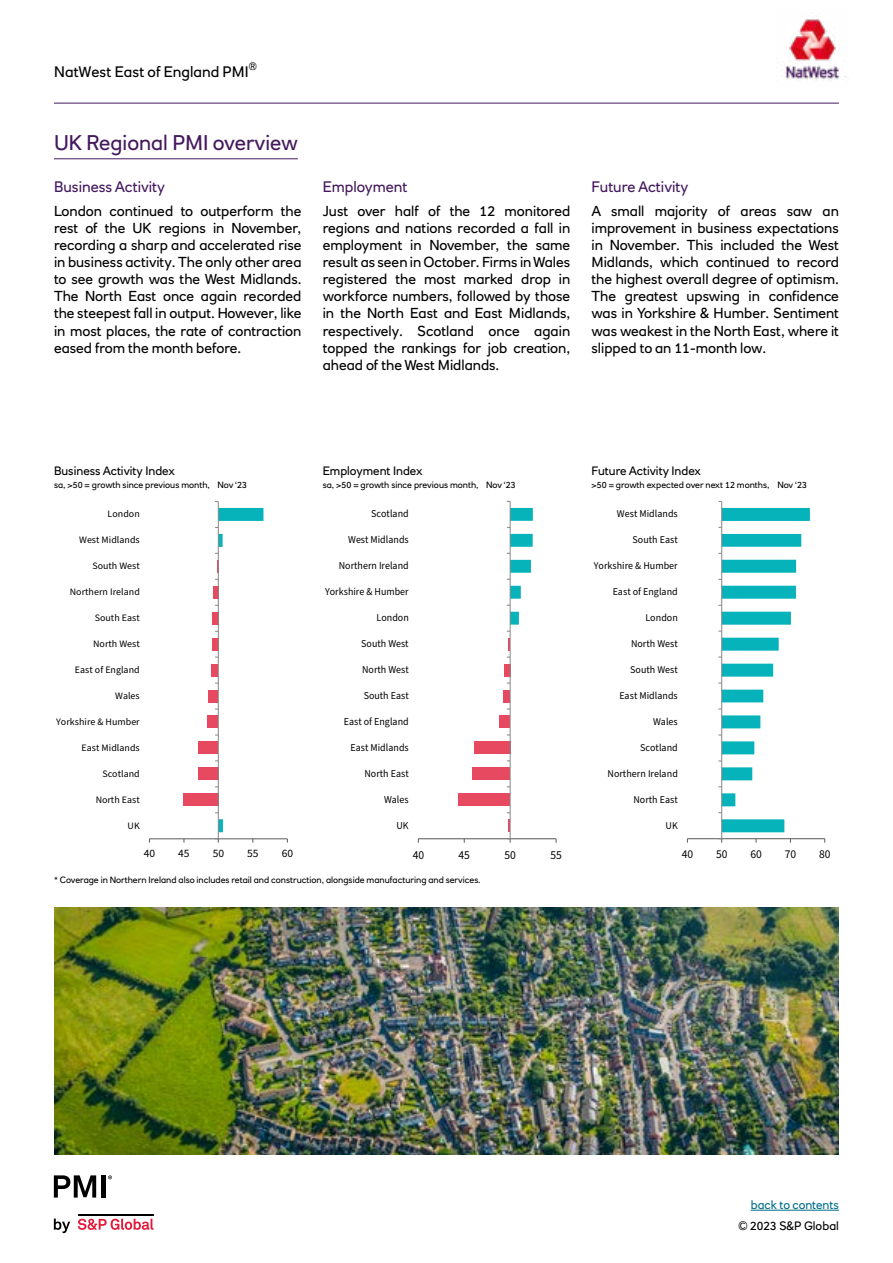
<style>
.page{position:relative;width:893px;height:1263px;background:#fff}
.page>*{position:absolute;margin:0;border:0;box-sizing:border-box;transform-origin:0 0}
.Section_header{font:21px "RN House Sans";color:#44195e}
.Body_copy_intro{font:15px "RN House Sans";color:#44195e}
.t1{font:15px "RN House Sans";letter-spacing:.005em;color:#000}
.Body_copy_2{font:14.25px/17.1px "RN House Sans";color:#000;text-align:justify}
.t2{font:12.15px "Source Sans Pro";letter-spacing:-.005em;color:#000;scale:.95 1}
.t3{font:12px "RN House Sans";color:#000}
.t4{font:12px "RN House Sans";color:#006d89}
.t5{font:11.85px "Source Sans Pro";letter-spacing:-.005em;color:#000}
.t6{font:11.25px "Source Sans Pro";letter-spacing:-.005em;color:#000}
.t7{font:10.5px "Source Sans Pro";letter-spacing:.005em;color:#000;scale:.95 1}
.t8{font:10.5px "RN House Sans";color:#000}
.t9{font:10.35px "Source Sans Pro";letter-spacing:.005em;color:#000}
.t10{font:9.75px "Source Sans Pro";letter-spacing:.005em;color:#000}
.t11{font:9px "RN House Sans";color:#000}
</style>
<div class="page">
<hr style="left:54px;top:103px;width:785px;height:1px;background:#44195e">
<img style="left:784px;top:19px;width:63px;height:61px">
<svg style="left:54px;top:1218px;width:16px;height:15px"></svg>
<svg style="left:78px;top:1218px;width:75px;height:12px"></svg>
<hr style="left:78px;top:1213px;width:75px;height:2px;background:#000">
<svg style="left:54px;top:1175px;width:42px;height:22px"></svg>
<div style="left:101px;top:1175px;width:5px;height:22px;background:#000"></div>
<svg style="left:108px;top:1175px;width:4px;height:4px"></svg>
<hr style="left:751px;top:1210px;width:88px;height:1px;background:#006d89">
<hr style="left:54px;top:159px;width:244px;height:1px;background:#44195e">
<div style="left:183px;top:793px;width:35px;height:13px;background:#e74960"></div>
<div style="left:198px;top:767px;width:20px;height:13px;background:#e74960"></div>
<div style="left:199px;top:741px;width:19px;height:13px;background:#e74960"></div>
<div style="left:207px;top:715px;width:11px;height:13px;background:#e74960"></div>
<div style="left:208px;top:690px;width:10px;height:12px;background:#e74960"></div>
<div style="left:212px;top:664px;width:6px;height:13px;background:#e74960"></div>
<div style="left:212px;top:638px;width:6px;height:13px;background:#e74960"></div>
<div style="left:212px;top:612px;width:6px;height:13px;background:#e74960"></div>
<div style="left:213px;top:586px;width:5px;height:13px;background:#e74960"></div>
<hr style="left:149px;top:838px;width:138px;height:1px;background:#58595b">
<hr style="left:218px;top:501px;width:1px;height:338px;background:#868686">
<svg style="left:215px;top:508px;width:48px;height:324px"></svg>
<img style="left:54px;top:908px;width:785px;height:246px">
<svg style="left:509px;top:819px;width:1px;height:13px"></svg>
<div style="left:458px;top:793px;width:52px;height:13px;background:#e74960"></div>
<div style="left:472px;top:767px;width:38px;height:13px;background:#e74960"></div>
<div style="left:474px;top:741px;width:36px;height:13px;background:#e74960"></div>
<div style="left:499px;top:715px;width:11px;height:13px;background:#e74960"></div>
<div style="left:504px;top:690px;width:6px;height:12px;background:#e74960"></div>
<div style="left:504px;top:664px;width:6px;height:12px;background:#e74960"></div>
<svg style="left:509px;top:638px;width:1px;height:12px"></svg>
<hr style="left:418px;top:838px;width:138px;height:1px;background:#58595b">
<hr style="left:510px;top:501px;width:1px;height:338px;background:#868686">
<svg style="left:507px;top:838px;width:4px;height:5px"></svg>
<svg style="left:507px;top:508px;width:26px;height:117px"></svg>
<hr style="left:687px;top:838px;width:138px;height:1px;background:#58595b">
<hr style="left:721px;top:501px;width:1px;height:338px;background:#868686">
<svg style="left:718px;top:508px;width:92px;height:324px"></svg>
<p class="t8" style="left:249px;top:59px;width:10px">®</p>
<p class="t1" style="left:54px;top:63px;width:196px">NatWest East of England PMI</p>
<p class="Section_header" style="left:54px;top:130px;width:245px">UK Regional PMI overview</p>
<p class="Body_copy_intro" style="left:54px;top:178px;width:113px">Business Activity</p>
<p class="Body_copy_2" style="left:54px;top:202px;width:249px">London continued to outperform the rest of the UK regions in November, recording a sharp and accelerated rise in business activity. The only other area to see growth was the West Midlands.<br>The North East once again recorded the steepest fall in output. However, like in most places, the rate of contraction eased from the month before.</p>
<p class="Body_copy_intro" style="left:323px;top:178px;width:86px">Employment</p>
<p class="Body_copy_2" style="left:323px;top:202px;width:249px">Just over half of the 12 monitored regions and nations recorded a fall in employment in November, the same result as seen in October. Firms in Wales registered the most marked drop in workforce numbers, followed by those in the North East and East Midlands, respectively. Scotland once again topped the rankings for job creation, ahead of the West Midlands.</p>
<p class="Body_copy_intro" style="left:591px;top:178px;width:98px">Future Activity</p>
<p class="Body_copy_2" style="left:591px;top:202px;width:249px">A small majority of areas saw an improvement in business expectations in November. This included the West Midlands, which continued to record the highest overall degree of optimism.<br>The greatest upswing in confidence was in Yorkshire &amp; Humber. Sentiment was weakest in the North East, where it slipped to an 11-month low.</p>
<p class="t3" style="left:54px;top:463px;width:122px">Business Activity Index</p>
<p class="t11" style="left:54px;top:479px;width:195px">sa, &gt;50 = growth since previous month, Nov ‘23</p>
<p class="t3" style="left:323px;top:463px;width:101px">Employment Index</p>
<p class="t11" style="left:323px;top:479px;width:195px">sa, &gt;50 = growth since previous month, Nov ‘23</p>
<p class="t3" style="left:591px;top:463px;width:111px">Future Activity Index</p>
<p class="t11" style="left:591px;top:479px;width:217px">&gt;50 = growth expected over next 12 months, Nov ‘23</p>
<p class="t10" style="left:108px;top:507px;width:34px">London</p>
<p class="t7" style="left:371px;top:507px;width:41px">Scotland</p>
<p class="t9" style="left:617px;top:507px;width:62px">West Midlands</p>
<p class="t10" style="left:79px;top:533px;width:62px">West Midlands</p>
<p class="t7" style="left:348px;top:533px;width:65px">West Midlands</p>
<p class="t9" style="left:633px;top:533px;width:47px">South East</p>
<p class="t10" style="left:92px;top:559px;width:49px">South West</p>
<p class="t7" style="left:339px;top:559px;width:75px">Northern Ireland</p>
<p class="t9" style="left:594px;top:559px;width:85px">Yorkshire &amp; Humber</p>
<p class="t10" style="left:70px;top:585px;width:71px">Northern Ireland</p>
<p class="t7" style="left:325px;top:585px;width:90px">Yorkshire &amp; Humber</p>
<p class="t9" style="left:613px;top:585px;width:67px">East of England</p>
<p class="t10" style="left:95px;top:611px;width:46px">South East</p>
<p class="t7" style="left:377px;top:611px;width:35px">London</p>
<p class="t9" style="left:645px;top:611px;width:34px">London</p>
<p class="t10" style="left:93px;top:637px;width:48px">North West</p>
<p class="t7" style="left:361px;top:637px;width:51px">South West</p>
<p class="t9" style="left:631px;top:637px;width:48px">North West</p>
<p class="t10" style="left:75px;top:663px;width:66px">East of England</p>
<p class="t7" style="left:362px;top:663px;width:51px">North West</p>
<p class="t9" style="left:630px;top:663px;width:49px">South West</p>
<p class="t10" style="left:115px;top:689px;width:26px">Wales</p>
<p class="t7" style="left:364px;top:688px;width:49px">South East</p>
<p class="t9" style="left:619px;top:689px;width:60px">East Midlands</p>
<p class="t10" style="left:56px;top:715px;width:85px">Yorkshire &amp; Humber</p>
<p class="t7" style="left:344px;top:714px;width:70px">East of England</p>
<p class="t9" style="left:653px;top:714px;width:26px">Wales</p>
<p class="t10" style="left:82px;top:741px;width:60px">East Midlands</p>
<p class="t7" style="left:351px;top:740px;width:63px">East Midlands</p>
<p class="t9" style="left:640px;top:740px;width:39px">Scotland</p>
<p class="t10" style="left:102px;top:767px;width:39px">Scotland</p>
<p class="t7" style="left:365px;top:766px;width:48px">North East</p>
<p class="t9" style="left:608px;top:766px;width:72px">Northern Ireland</p>
<p class="t10" style="left:96px;top:793px;width:46px">North East</p>
<p class="t7" style="left:384px;top:792px;width:27px">Wales</p>
<p class="t9" style="left:633px;top:792px;width:46px">North East</p>
<p class="t10" style="left:128px;top:819px;width:14px">UK</p>
<p class="t7" style="left:397px;top:818px;width:14px">UK</p>
<p class="t9" style="left:666px;top:818px;width:14px">UK</p>
<p class="t6" style="left:144px;top:846px;width:13px">40</p>
<p class="t6" style="left:178px;top:846px;width:13px">45</p>
<p class="t6" style="left:213px;top:846px;width:13px">50</p>
<p class="t6" style="left:247px;top:846px;width:13px">55</p>
<p class="t6" style="left:282px;top:846px;width:13px">60</p>
<p class="t2" style="left:413px;top:846px;width:14px">40</p>
<p class="t2" style="left:459px;top:846px;width:14px">45</p>
<p class="t2" style="left:504px;top:846px;width:14px">50</p>
<p class="t2" style="left:550px;top:846px;width:14px">55</p>
<p class="t5" style="left:682px;top:846px;width:13px">40</p>
<p class="t5" style="left:716px;top:846px;width:13px">50</p>
<p class="t5" style="left:750px;top:846px;width:13px">60</p>
<p class="t5" style="left:785px;top:846px;width:13px">70</p>
<p class="t5" style="left:819px;top:846px;width:13px">80</p>
<p class="t11" style="left:54px;top:875px;width:428px">* Coverage in Northern Ireland also includes retail and construction, alongside manufacturing and services.</p>
<p class="t4" style="left:751px;top:1197px;width:90px">back to contents</p>
<p class="t3" style="left:739px;top:1218px;width:102px">© 2023 S&amp;P Global</p>
</div>
